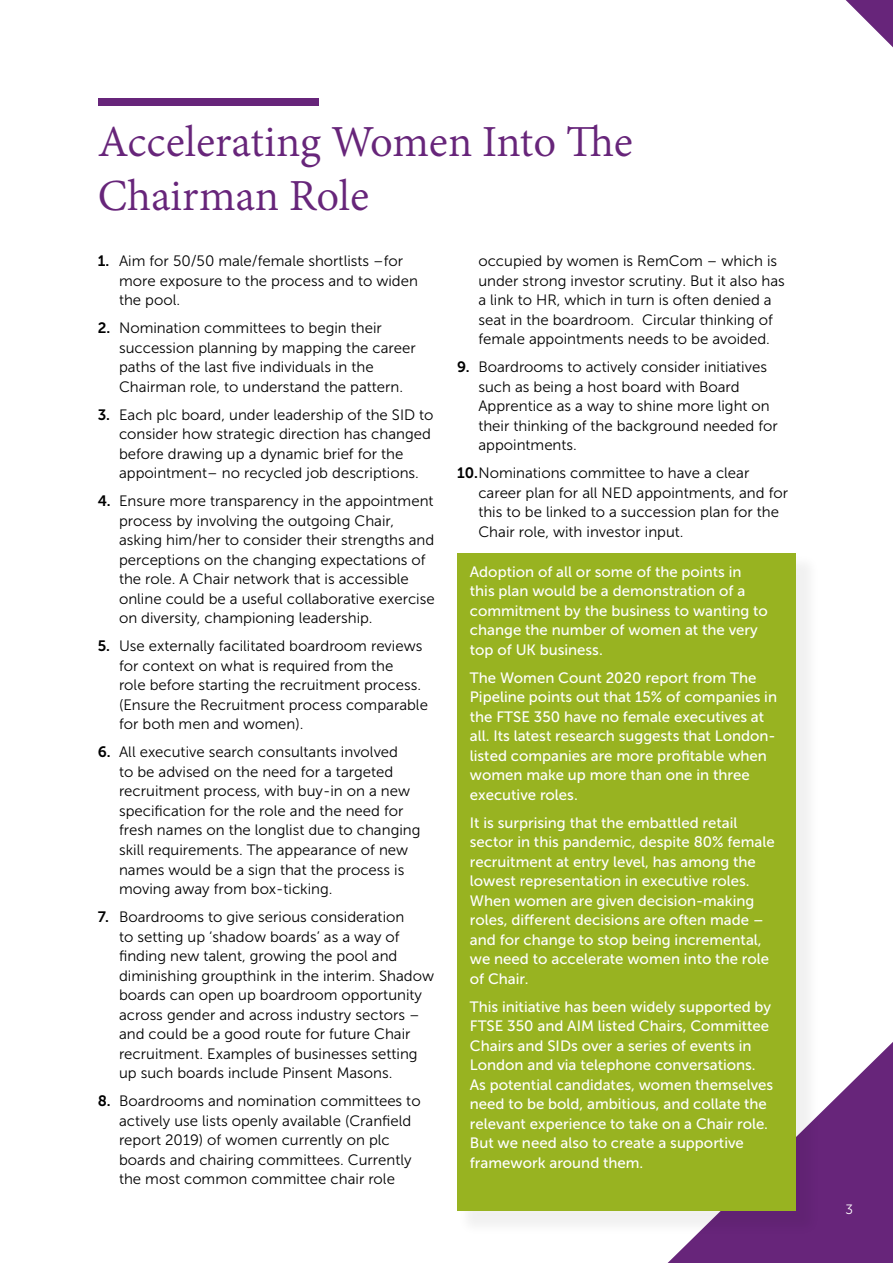
<style>
.page{position:relative;width:893px;height:1263px;background:#fff}
.page>*{position:absolute;margin:0;border:0;box-sizing:border-box;transform-origin:0 0}
._2_Heead{font:48px/54px "Adobe Devanagari";color:#67257a}
.Body__2020{font:15px/19.5px "Museo Sans 300";color:#000}
.Body__2020-2{font:15px/19.5px "Museo Sans 500";color:#fff}
.Body__2020-3{font:13.5px "Museo Sans 300";color:#fff}
.s1{font-family:"Museo Sans 700"}
</style>
<div class="page">
<svg style="left:668px;top:1042px;width:225px;height:221px;background:#7d448d"></svg>
<div style="left:98px;top:98px;width:220px;height:8px;background:#67257a"></div>
<div style="left:457px;top:553px;width:363px;height:683px;background:#000;opacity:.06"></div>
<div style="left:457px;top:553px;width:338px;height:657px;background:#98b321"></div>
<svg style="left:846px;top:0;width:47px;height:47px"></svg>
<p class="_2_Heead" style="left:98px;top:119px;width:537px">Accelerating Women Into The<br>Chairman Role</p>
<p class="Body__2020" style="left:119px;top:252px;width:300px;text-indent:-21px"><span class="s1">1.</span> Aim for 50/50 male/female shortlists –for more exposure to the process and to widen the pool.</p>
<p class="Body__2020" style="left:119px;top:319px;width:298px;text-indent:-21px"><span class="s1">2.</span> Nomination committees to begin their succession planning by mapping the career paths of the last five individuals in the Chairman role, to understand the pattern.</p>
<p class="Body__2020" style="left:119px;top:405px;width:316px;text-indent:-21px"><span class="s1">3.</span> Each plc board, under leadership of the SID to consider how strategic direction has changed before drawing up a dynamic brief for the appointment– no recycled job descriptions.</p>
<p class="Body__2020" style="left:119px;top:492px;width:317px;text-indent:-21px"><span class="s1">4.</span> Ensure more transparency in the appointment process by involving the outgoing Chair, asking him/her to consider their strengths and perceptions on the changing expectations of the role. A Chair network that is accessible online could be a useful collaborative exercise on diversity, championing leadership.</p>
<p class="Body__2020" style="left:119px;top:637px;width:310px;text-indent:-21px"><span class="s1">5.</span> Use externally facilitated boardroom reviews for context on what is required from the<br>role before starting the recruitment process. (Ensure the Recruitment process comparable for both men and women).</p>
<p class="Body__2020" style="left:119px;top:743px;width:303px;text-indent:-21px"><span class="s1">6.</span> All executive search consultants involved<br>to be advised on the need for a targeted recruitment process, with buy-in on a new specification for the role and the need for fresh names on the longlist due to changing skill requirements. The appearance of new names would be a sign that the process is moving away from box-ticking.</p>
<p class="Body__2020" style="left:119px;top:907px;width:317px;text-indent:-21px"><span class="s1">7.</span> Boardrooms to give serious consideration<br>to setting up ‘shadow boards’ as a way of finding new talent, growing the pool and diminishing groupthink in the interim. Shadow boards can open up boardroom opportunity across gender and across industry sectors – and could be a good route for future Chair recruitment. Examples of businesses setting up such boards include Pinsent Masons.</p>
<p class="Body__2020" style="left:119px;top:1091px;width:303px;text-indent:-21px"><span class="s1">8.</span> Boardrooms and nomination committees to actively use lists openly available (Cranfield report 2019) of women currently on plc boards and chairing committees. Currently the most common committee chair role</p>
<p class="Body__2020" style="left:478px;top:252px;width:308px">occupied by women is RemCom – which is under strong investor scrutiny. But it also has a link to HR, which in turn is often denied a seat in the boardroom. Circular thinking of female appointments needs to be avoided.</p>
<p class="Body__2020" style="left:478px;top:358px;width:301px;text-indent:-21px"><span class="s1">9.</span> Boardrooms to actively consider initiatives such as being a host board with Board Apprentice as a way to shine more light on their thinking of the background needed for appointments.</p>
<p class="Body__2020" style="left:478px;top:464px;width:311px;text-indent:-21px"><span class="s1">10.</span>Nominations committee to have a clear career plan for all NED appointments, and for this to be linked to a succession plan for the Chair role, with investor input.</p>
<p class="Body__2020-2" style="left:470px;top:562px;width:299px">Adoption of all or some of the points in this plan would be a demonstration of a commitment by the business to wanting to change the number of women at the very top of UK business.</p>
<p class="Body__2020-2" style="left:470px;top:668px;width:309px">The Women Count 2020 report from The Pipeline points out that 15% of companies in the FTSE 350 have no female executives at all. Its latest research suggests that London&shy;listed companies are more profitable when women make up more than one in three executive roles.</p>
<p class="Body__2020-2" style="left:470px;top:813px;width:306px">It is surprising that the embattled retail sector in this pandemic, despite 80% female recruitment at entry level, has among the lowest representation in executive roles.<br>When women are given decision-making roles, different decisions are often made – and for change to stop being incremental, we need to accelerate women into the role of Chair.</p>
<p class="Body__2020-2" style="left:470px;top:997px;width:305px">This initiative has been widely supported by FTSE 350 and AIM listed Chairs, Committee Chairs and SIDs over a series of events in London and via telephone conversations.<br>As potential candidates, women themselves need to be bold, ambitious, and collate the relevant experience to take on a Chair role.<br>But we need also to create a supportive framework around them.</p>
<p class="Body__2020-3" style="left:846px;top:1202px;width:9px">3</p>
</div>
